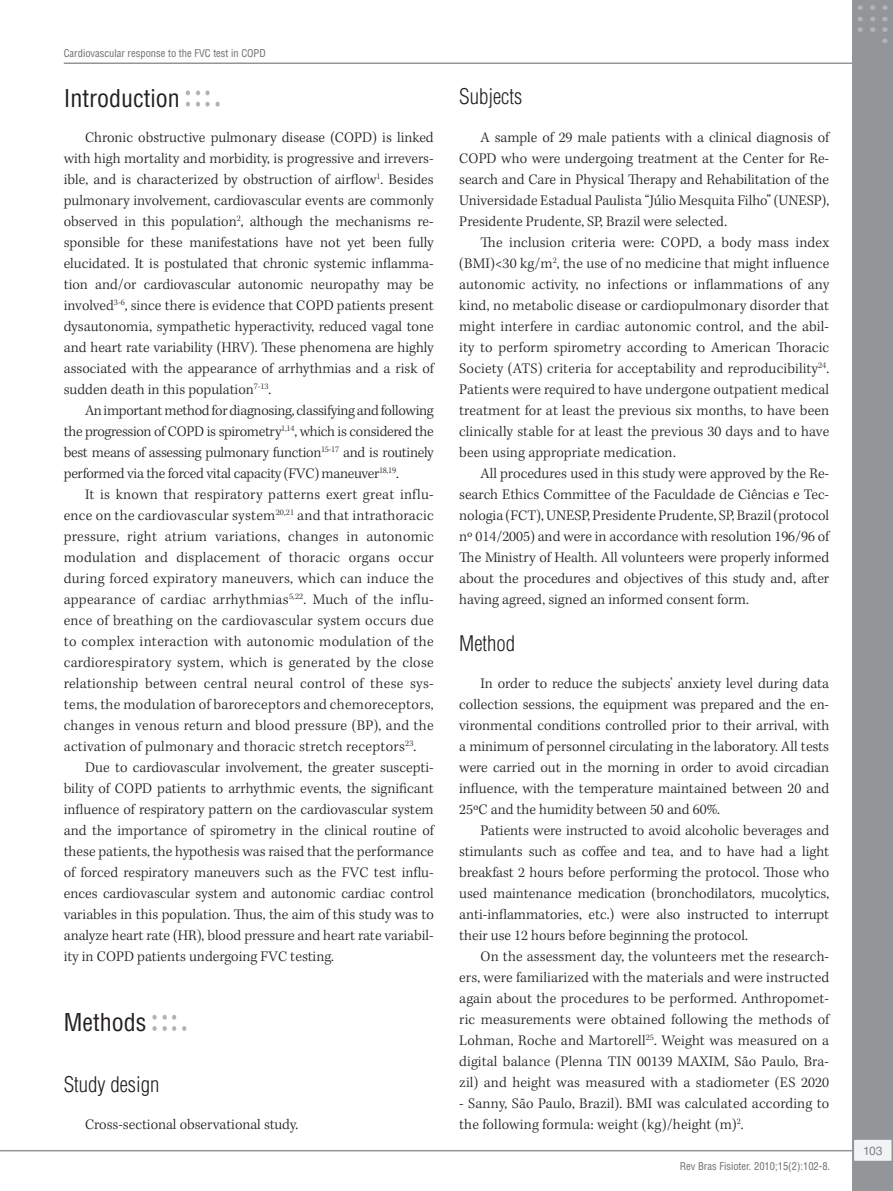
<style>
.page{position:relative;width:893px;height:1191px;background:#fff}
.page>*{position:absolute;margin:0;border:0;box-sizing:border-box;transform-origin:0 0}
.z04_0_Sub1{font:condensed 24px "Helvetica LT Std";color:#231f20}
.z04_1_Sub2{font:300 condensed 21px "Helvetica LT Std";color:#231f20}
.z05_0_texto_txt{font:300 15px/21px "Kepler Std";letter-spacing:.005em;color:#231f20;text-align:justify}
.t1{font:12px "Helvetica LT Std";color:#808285}
.z06_2_cabecalho{font:condensed 10.5px "Helvetica LT Std";color:#6c6d70}
</style>
<div class="page">
<svg style="left:196px;top:102px;width:24px;height:5px"></svg>
<svg style="left:186px;top:102px;width:4px;height:5px"></svg>
<svg style="left:196px;top:90px;width:14px;height:5px"></svg>
<svg style="left:186px;top:90px;width:4px;height:5px"></svg>
<svg style="left:182px;top:1026px;width:4px;height:5px"></svg>
<svg style="left:163px;top:1026px;width:13px;height:5px"></svg>
<svg style="left:152px;top:1026px;width:5px;height:5px"></svg>
<svg style="left:163px;top:1015px;width:13px;height:4px"></svg>
<svg style="left:152px;top:1015px;width:5px;height:4px"></svg>
<hr style="left:0;top:1150px;width:879px;height:1px;background:#939598">
<hr style="left:64px;top:62px;width:810px;height:2px;background:#939598">
<div style="left:853px;top:0;width:40px;height:1191px;background:#939598"></div>
<div style="left:853px;top:1139px;width:39px;height:22px;background:#f2f3f4"></div>
<div style="left:853px;top:1138px;width:40px;height:24px;border:2px solid #939598"></div>
<svg style="left:857px;top:27px;width:6px;height:5px"></svg>
<svg style="left:857px;top:17px;width:6px;height:4px"></svg>
<svg style="left:857px;top:5px;width:6px;height:5px"></svg>
<svg style="left:870px;top:27px;width:5px;height:5px"></svg>
<svg style="left:870px;top:17px;width:5px;height:4px"></svg>
<svg style="left:870px;top:5px;width:5px;height:5px"></svg>
<svg style="left:882px;top:27px;width:6px;height:5px"></svg>
<svg style="left:882px;top:38px;width:6px;height:5px"></svg>
<svg style="left:882px;top:17px;width:6px;height:4px"></svg>
<svg style="left:882px;top:5px;width:6px;height:5px"></svg>
<p class="z06_2_cabecalho" style="left:64px;top:46px;width:204px">Cardiovascular response to the FVC test in COPD</p>
<p class="z04_0_Sub1" style="left:64px;top:83px;width:117px">Introduction</p>
<p class="z05_0_texto_txt" style="left:64px;top:127px;width:371px;text-indent:21px">Chronic obstructive pulmonary disease (COPD) is linked with high mortality and morbidity, is progressive and irrevers&shy;ible, and is characterized by obstruction of airflow<sup>1</sup>. Besides pulmonary involvement, cardiovascular events are commonly observed in this population<sup>2</sup>, although the mechanisms re&shy;sponsible for these manifestations have not yet been fully elucidated. It is postulated that chronic systemic inflamma&shy;tion and/or cardiovascular autonomic neuropathy may be involved<sup>3-6</sup>, since there is evidence that COPD patients present dysautonomia, sympathetic hyperactivity, reduced vagal tone and heart rate variability (HRV). These phenomena are highly associated with the appearance of arrhythmias and a risk of sudden death in this population<sup>7-13</sup>.</p>
<p class="z05_0_texto_txt" style="left:64px;top:400px;width:371px;text-indent:21px">An important method for diagnosing, classifying and following the progression of COPD is spirometry<sup>1,14</sup>, which is considered the best means of assessing pulmonary function<sup>15-17</sup> and is routinely performed via the forced vital capacity (FVC) maneuver<sup>18,19</sup>.</p>
<p class="z05_0_texto_txt" style="left:64px;top:484px;width:371px;text-indent:21px">It is known that respiratory patterns exert great influ&shy;ence on the cardiovascular system<sup>20,21</sup> and that intrathoracic pressure, right atrium variations, changes in autonomic modulation and displacement of thoracic organs occur during forced expiratory maneuvers, which can induce the appearance of cardiac arrhythmias<sup>5,22</sup>. Much of the influ&shy;ence of breathing on the cardiovascular system occurs due to complex interaction with autonomic modulation of the cardiorespiratory system, which is generated by the close relationship between central neural control of these sys&shy;tems, the modulation of baroreceptors and chemoreceptors, changes in venous return and blood pressure (BP), and the activation of pulmonary and thoracic stretch receptors<sup>23</sup>.</p>
<p class="z05_0_texto_txt" style="left:64px;top:757px;width:371px;text-indent:21px">Due to cardiovascular involvement, the greater suscepti&shy;bility of COPD patients to arrhythmic events, the significant influence of respiratory pattern on the cardiovascular system and the importance of spirometry in the clinical routine of these patients, the hypothesis was raised that the performance of forced respiratory maneuvers such as the FVC test influ&shy;ences cardiovascular system and autonomic cardiac control variables in this population. Thus, the aim of this study was to analyze heart rate (HR), blood pressure and heart rate variabil&shy;ity in COPD patients undergoing FVC testing.</p>
<p class="z04_0_Sub1" style="left:64px;top:1007px;width:84px">Methods</p>
<p class="z04_1_Sub2" style="left:64px;top:1071px;width:97px">Study design</p>
<p class="z05_0_texto_txt" style="left:85px;top:1114px;width:215px">Cross-sectional observational study.</p>
<p class="z04_1_Sub2" style="left:459px;top:84px;width:64px">Subjects</p>
<p class="z05_0_texto_txt" style="left:459px;top:127px;width:371px;text-indent:21px">A sample of 29 male patients with a clinical diagnosis of COPD who were undergoing treatment at the Center for Re&shy;search and Care in Physical Therapy and Rehabilitation of the Universidade Estadual Paulista “Júlio Mesquita Filho” (UNESP), Presidente Prudente, SP, Brazil were selected.</p>
<p class="z05_0_texto_txt" style="left:459px;top:232px;width:371px;text-indent:21px">The inclusion criteria were: COPD, a body mass index (BMI)&lt;30 kg/m<sup>2</sup>, the use of no medicine that might influence autonomic activity, no infections or inflammations of any kind, no metabolic disease or cardiopulmonary disorder that might interfere in cardiac autonomic control, and the abil&shy;ity to perform spirometry according to American Thoracic Society (ATS) criteria for acceptability and reproducibility<sup>24</sup>.<br>Patients were required to have undergone outpatient medical treatment for at least the previous six months, to have been clinically stable for at least the previous 30 days and to have been using appropriate medication.</p>
<p class="z05_0_texto_txt" style="left:459px;top:463px;width:371px;text-indent:21px">All procedures used in this study were approved by the Re&shy;search Ethics Committee of the Faculdade de Ciências e Tec&shy;nologia (FCT), UNESP, Presidente Prudente, SP, Brazil (protocol nº 014/2005) and were in accordance with resolution 196/96 of The Ministry of Health. All volunteers were properly informed about the procedures and objectives of this study and, after having agreed, signed an informed consent form.</p>
<p class="z04_1_Sub2" style="left:459px;top:630px;width:57px">Method</p>
<p class="z05_0_texto_txt" style="left:459px;top:673px;width:371px;text-indent:21px">In order to reduce the subjects’ anxiety level during data collection sessions, the equipment was prepared and the en&shy;vironmental conditions controlled prior to their arrival, with a minimum of personnel circulating in the laboratory. All tests were carried out in the morning in order to avoid circadian influence, with the temperature maintained between 20 and 25ºC and the humidity between 50 and 60%.</p>
<p class="z05_0_texto_txt" style="left:459px;top:820px;width:371px;text-indent:21px">Patients were instructed to avoid alcoholic beverages and stimulants such as coffee and tea, and to have had a light breakfast 2 hours before performing the protocol. Those who used maintenance medication (bronchodilators, mucolytics, anti-inflammatories, etc.) were also instructed to interrupt their use 12 hours before beginning the protocol.</p>
<p class="z05_0_texto_txt" style="left:459px;top:946px;width:371px;text-indent:21px">On the assessment day, the volunteers met the research&shy;ers, were familiarized with the materials and were instructed again about the procedures to be performed. Anthropomet&shy;ric measurements were obtained following the methods of Lohman, Roche and Martorell<sup>25</sup>. Weight was measured on a digital balance (Plenna TIN 00139 MAXIM, São Paulo, Bra&shy;zil) and height was measured with a stadiometer (ES 2020</p>
<p class="z05_0_texto_txt" style="left:459px;top:1093px;width:371px">- Sanny, São Paulo, Brazil). BMI was calculated according to the following formula: weight (kg)/height (m)<sup>2</sup>.</p>
<p class="z06_2_cabecalho" style="left:680px;top:1160px;width:152px">Rev Bras Fisioter. 2010;15(2):102-8.</p>
<p class="t1" style="left:863px;top:1143px;width:21px">103</p>
</div>
